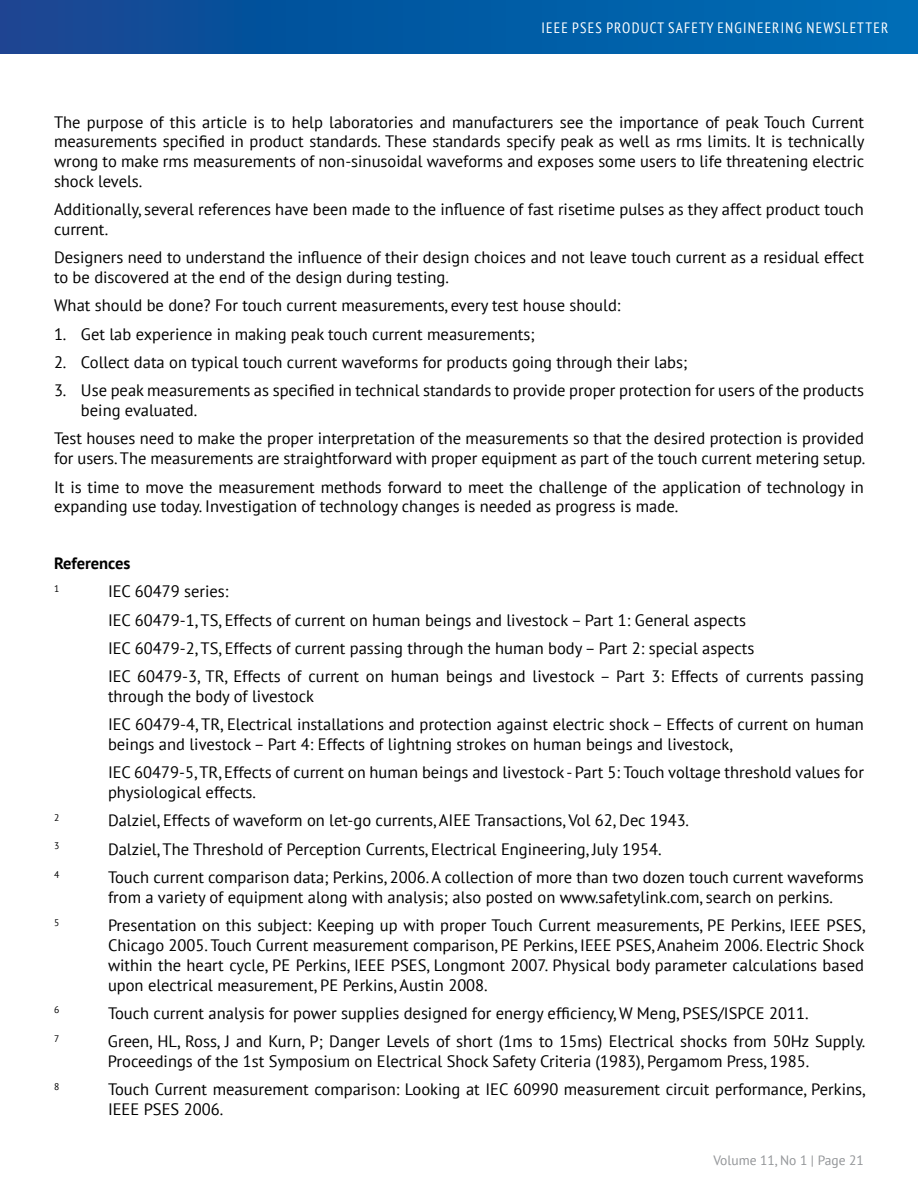
<style>
.page{position:relative;width:918px;height:1188px;background:#fff}
.page>*{position:absolute;margin:0;border:0;box-sizing:border-box;transform-origin:0 0}
.t1{font:16.5px/19.8px "PT Sans";color:#000}
.t2{font:700 16.5px "PT Sans";color:#000}
.t3{font:condensed 15px "PT Sans";letter-spacing:.08em;color:#fff}
.t4{font:13.5px "PT Sans";color:#939598}
.t5{font:9.6px "PT Sans";color:#000}
</style>
<div class="page">
<div style="left:0;top:0;width:918px;height:54px;background:linear-gradient(to right,#124591,#006eb6)"></div>
<p class="t3" style="left:542px;top:18px;width:348px">IEEE PSES PRODUCT SAFETY ENGINEERING NEWSLETTER</p>
<p class="t1" style="left:54px;top:111px;width:812px;text-align:justify">The purpose of this article is to help laboratories and manufacturers see the importance of peak Touch Current measurements specified in product standards. These standards specify peak as well as rms limits. It is technically wrong to make rms measurements of non-sinusoidal waveforms and exposes some users to life threatening electric shock levels.</p>
<p class="t1" style="left:54px;top:199px;width:812px">Additionally, several references have been made to the influence of fast risetime pulses as they affect product touch current.</p>
<p class="t1" style="left:54px;top:247px;width:812px">Designers need to understand the influence of their design choices and not leave touch current as a residual effect to be discovered at the end of the design during testing.</p>
<p class="t1" style="left:54px;top:295px;width:568px">What should be done? For touch current measurements, every test house should:</p>
<p class="t1" style="left:54px;top:324px;width:482px">1. Get lab experience in making peak touch current measurements;</p>
<p class="t1" style="left:54px;top:352px;width:635px">2. Collect data on typical touch current waveforms for products going through their labs;</p>
<p class="t1" style="left:81px;top:380px;width:785px;text-indent:-27px">3. Use peak measurements as specified in technical standards to provide proper protection for users of the products being evaluated.</p>
<p class="t1" style="left:54px;top:428px;width:813px">Test houses need to make the proper interpretation of the measurements so that the desired protection is provided for users. The measurements are straightforward with proper equipment as part of the touch current metering setup.</p>
<p class="t1" style="left:54px;top:476px;width:811px">It is time to move the measurement methods forward to meet the challenge of the application of technology in expanding use today. Investigation of technology changes is needed as progress is made.</p>
<p class="t2" style="left:54px;top:552px;width:78px">References</p>
<p class="t5" style="left:54px;top:582px;width:7px">1</p>
<p class="t1" style="left:108px;top:577px;width:757px;line-height:28.3px">IEC 60479 series:<br>IEC 60479-1, TS, Effects of current on human beings and livestock – Part 1: General aspects<br>IEC 60479-2, TS, Effects of current passing through the human body – Part 2: special aspects<br>IEC 60479-3, TR, Effects of current on human beings and livestock – Part 3: Effects of currents passing</p>
<p class="t1" style="left:108px;top:682px;width:758px;line-height:28.3px">through the body of livestock<br>IEC 60479-4, TR, Electrical installations and protection against electric shock – Effects of current on human</p>
<p class="t1" style="left:108px;top:730px;width:758px;line-height:28.3px">beings and livestock – Part 4: Effects of lightning strokes on human beings and livestock,<br>IEC 60479-5, TR, Effects of current on human beings and livestock - Part 5: Touch voltage threshold values for</p>
<p class="t1" style="left:108px;top:782px;width:150px">physiological effects.</p>
<p class="t5" style="left:54px;top:811px;width:7px">2</p>
<p class="t1" style="left:108px;top:810px;width:583px">Dalziel, Effects of waveform on let-go currents, AIEE Transactions, Vol 62, Dec 1943.</p>
<p class="t5" style="left:54px;top:840px;width:7px">3</p>
<p class="t1" style="left:108px;top:839px;width:555px">Dalziel, The Threshold of Perception Currents, Electrical Engineering, July 1954.</p>
<p class="t5" style="left:54px;top:868px;width:7px">4</p>
<p class="t1" style="left:108px;top:867px;width:757px">Touch current comparison data; Perkins, 2006. A collection of more than two dozen touch current waveforms from a variety of equipment along with analysis; also posted on www.safetylink.com, search on perkins.</p>
<p class="t5" style="left:54px;top:916px;width:7px">5</p>
<p class="t1" style="left:108px;top:915px;width:759px;text-align:justify">Presentation on this subject: Keeping up with proper Touch Current measurements, PE Perkins, IEEE PSES, Chicago 2005. Touch Current measurement comparison, PE Perkins, IEEE PSES, Anaheim 2006. Electric Shock within the heart cycle, PE Perkins, IEEE PSES, Longmont 2007. Physical body parameter calculations based upon electrical measurement, PE Perkins, Austin 2008.</p>
<p class="t5" style="left:54px;top:1004px;width:7px">6</p>
<p class="t1" style="left:108px;top:1003px;width:702px">Touch current analysis for power supplies designed for energy efficiency, W Meng, PSES/ISPCE 2011.</p>
<p class="t5" style="left:54px;top:1032px;width:7px">7</p>
<p class="t1" style="left:108px;top:1031px;width:759px">Green, HL, Ross, J and Kurn, P; Danger Levels of short (1ms to 15ms) Electrical shocks from 50Hz Supply.<br>Proceedings of the 1st Symposium on Electrical Shock Safety Criteria (1983), Pergamom Press, 1985.</p>
<p class="t5" style="left:54px;top:1080px;width:7px">8</p>
<p class="t1" style="left:108px;top:1079px;width:759px">Touch Current measurement comparison: Looking at IEC 60990 measurement circuit performance, Perkins,<br>IEEE PSES 2006.</p>
<p class="t4" style="left:713px;top:1152px;width:152px">Volume 11, No 1 | Page 21</p>
</div>
